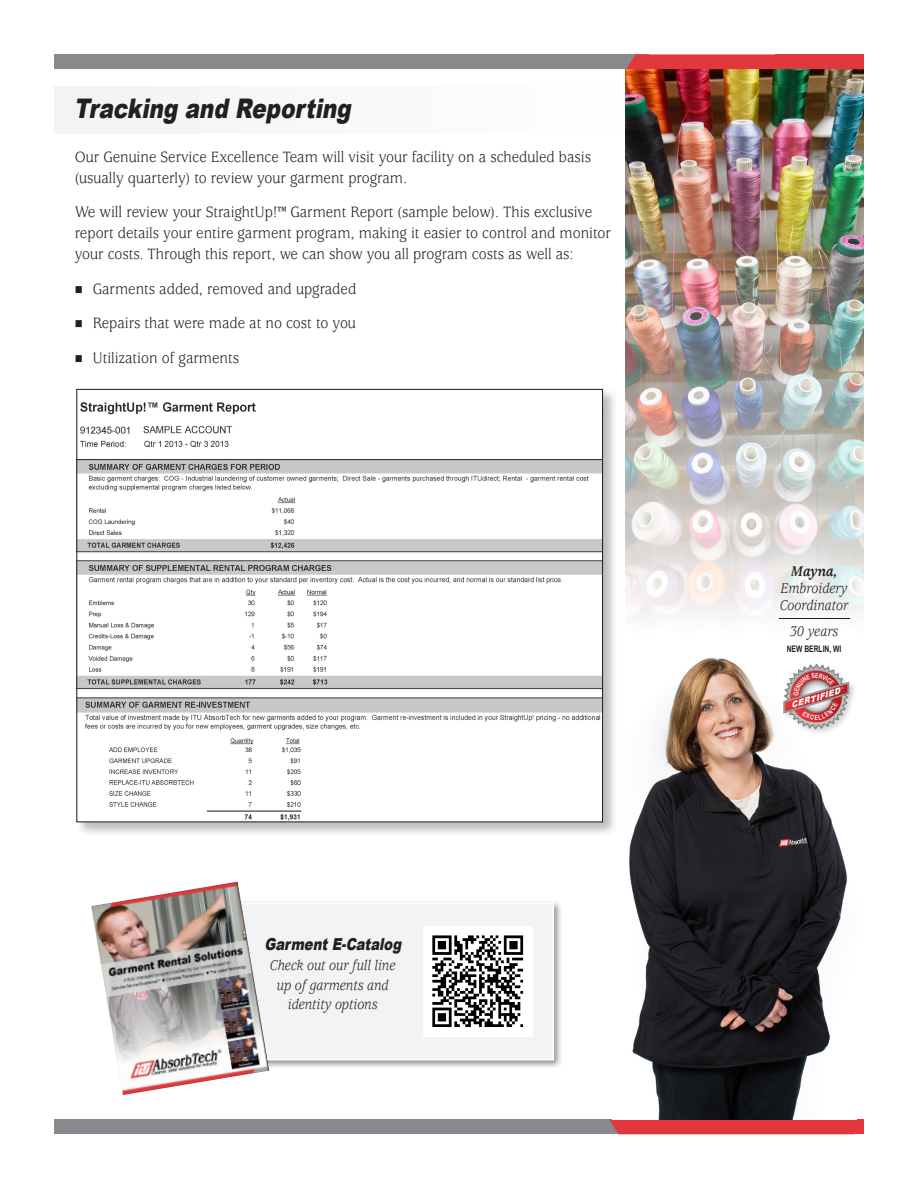
<style>
.page{position:relative;width:918px;height:1188px;background:#fff}
.page>*{position:absolute;margin:0;border:0;box-sizing:border-box;transform-origin:0 0}
.heading{font:italic 900 27px "Arial";color:#231f20;scale:.8 1}
.t1{font:16.5px/21px "Usherwood Std";color:#231f20;scale:.9 1}
.heading-2{font:italic 900 16.5px "Arial";color:#231f20;scale:.8 1}
.heading-3{font:italic 15.6px/19.8px "Usherwood Std";letter-spacing:-.005em;color:#231f20;text-align:center;scale:.9 1}
.t2{font:italic 15.45px/16.6px "Usherwood Std";color:#231f20;text-align:center;scale:.9 1}
.t3{font:700 9px "Arial";color:#231f20;scale:.75 1}
.t4{font:italic 900 8.25px "Arial";color:#fff}
.t5{font:700 6.6px "Arial Narrow";color:#fff}
.s1{font-size:16.8px}
.s2{font-weight:700}
</style>
<div class="page">
<div style="left:54px;top:54px;width:594px;height:15px;background:#87898c"></div>
<svg style="left:626px;top:54px;width:149px;height:15px;background:#de3f44"></svg>
<div style="left:775px;top:54px;width:89px;height:15px;background:#e1373d"></div>
<div style="left:54px;top:1119px;width:596px;height:15px;background:#87898c"></div>
<div style="left:609px;top:1119px;width:166px;height:15px;background:#e1373d"></div>
<div style="left:775px;top:1119px;width:89px;height:15px;background:#e1373d"></div>
<img style="left:626px;top:69px;width:237px;height:551px">
<img style="left:613px;top:657px;width:243px;height:463px">
<hr style="left:779px;top:618px;width:71px;height:1px;background:#231f20">
<div style="left:782px;top:664px;width:74px;height:72px;background:#231f20;opacity:.2"></div>
<img style="left:783px;top:663px;width:67px;height:69px">
<img style="left:786px;top:729px;width:55px;height:2px">
<div style="left:75px;top:387px;width:543px;height:450px;background:#231f20;opacity:.3"></div>
<img style="left:78px;top:391px;width:523px;height:429px">
<div style="left:54px;top:86px;width:572px;height:47px;background:#f2f3f4"></div>
<div style="left:156px;top:900px;width:407px;height:169px;background:#231f20;opacity:.5"></div>
<div style="left:159px;top:903px;width:395px;height:157px;background:#f2f3f4;border:2px solid #fff"></div>
<div style="left:481px;top:396px;width:121px;height:38px;background:#fff"></div>
<img style="left:91px;top:882px;width:178px;height:213px">
<img style="left:423px;top:927px;width:110px;height:109px">
<svg style="left:777px;top:663px;width:72px;height:66px"></svg>
<p class="heading" style="left:74px;top:88px;width:356px">Tracking and Reporting</p>
<p class="t1" style="left:75px;top:147px;width:575px">Our Genuine Service Excellence Team will visit your facility on a scheduled basis (usually quarterly) to review your garment program.</p>
<p class="t1" style="left:75px;top:202px;width:597px"><span class="s1">We will</span> review your StraightUp!™ Garment Report (sample below). This exclusive report details your entire garment program, making it easier to control and monitor your costs. Through this report, we can show you all program costs as well as:</p>
<p class="t1" style="left:93px;top:279px;width:294px">Garments added, removed and upgraded</p>
<p class="t1" style="left:93px;top:313px;width:294px">Repairs that were made at no cost to you</p>
<p class="t1" style="left:93px;top:348px;width:164px">Utilization of garments</p>
<p class="heading-2" style="left:264px;top:932px;width:178px">GarmentE-Catalog</p>
<p class="heading-3" style="left:270px;top:956px;width:141px">Check out our full line up of garments and identity options</p>
<p class="t2" style="left:780px;top:564px;width:78px"><span class="s2">Mayna,<br></span>Embroidery<br>Coordinator</p>
<p class="t2" style="left:790px;top:623px;width:56px">30 years</p>
<p class="t3" style="left:787px;top:642px;width:74px">NEW BERLIN, WI</p>
<p class="t4" style="left:789px;top:700px;width:52px;rotate:-17deg">CERTIFIED</p>
<p class="t5" style="left:814px;top:712px;width:5px">E</p>
</div>
